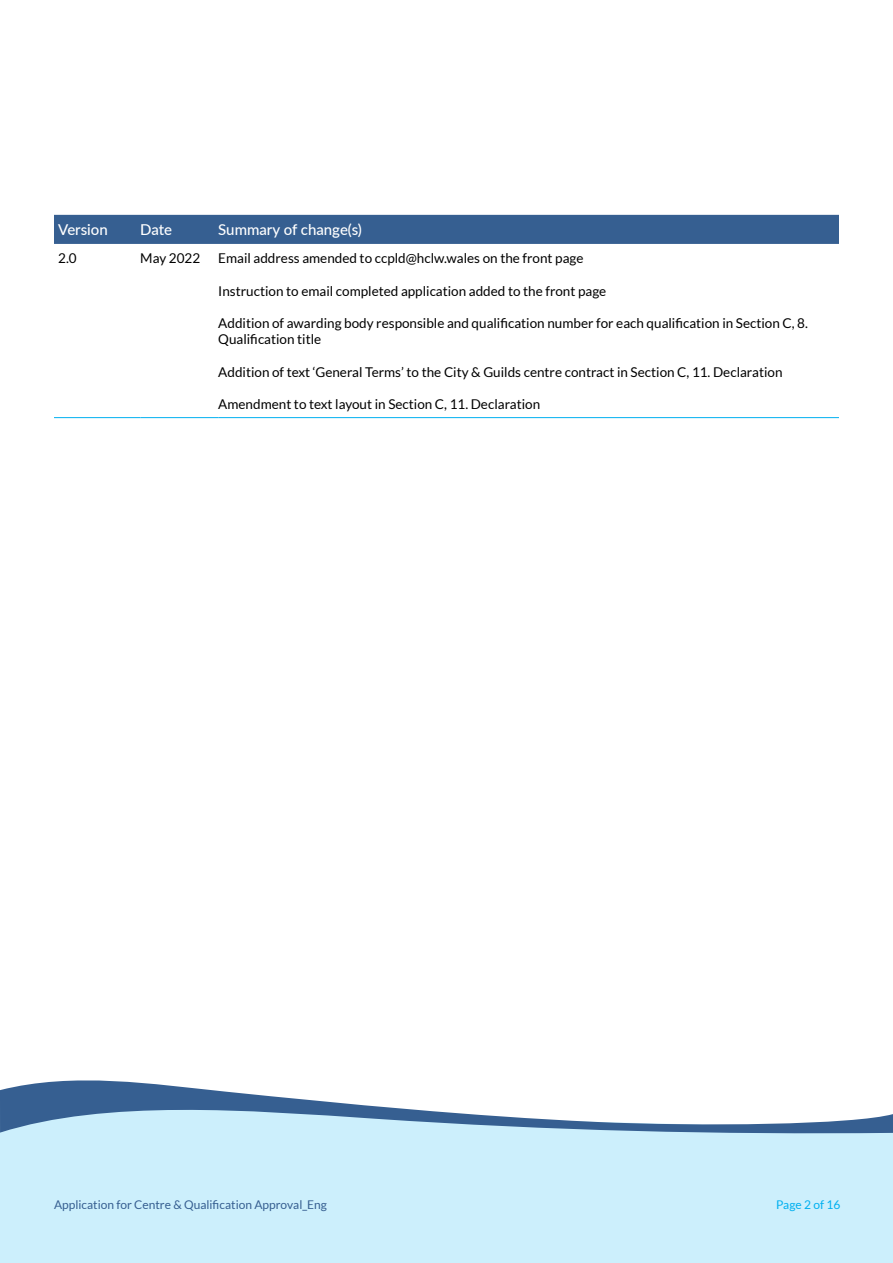
<style>
.page{position:relative;width:893px;height:1263px;background:#fff}
.page>*{position:absolute;margin:0;border:0;box-sizing:border-box;transform-origin:0 0}
.t1{font:500 15px "Lato";color:#fff}
.t2{font:13.5px/16.2px "Lato";color:#000}
.t3{font:12px "Lato";color:#365f91}
.t4{font:12px "Lato";color:#00b0f0}
</style>
<div class="page">
<div style="left:0;top:1135px;width:893px;height:128px;background:#cceffc"></div>
<svg style="left:0;top:1080px;width:893px;height:55px"></svg>
<div style="left:54px;top:215px;width:785px;height:29px;background:#365f91"></div>
<hr style="left:54px;top:417px;width:86px;height:1px;background:#00b0f0">
<hr style="left:140px;top:417px;width:78px;height:1px;background:#00b0f0">
<hr style="left:218px;top:417px;width:621px;height:1px;background:#00b0f0">
<p class="t1" style="left:58px;top:219px;width:51px">Version</p>
<p class="t1" style="left:140px;top:219px;width:33px">Date</p>
<p class="t1" style="left:218px;top:219px;width:145px">Summary of change(s)</p>
<p class="t2" style="left:58px;top:250px;width:20px">2.0</p>
<p class="t2" style="left:140px;top:250px;width:61px">May 2022</p>
<p class="t2" style="left:218px;top:250px;width:367px">Email address amended to ccpld@hclw.wales on the front page</p>
<p class="t2" style="left:218px;top:283px;width:390px">Instruction to email completed application added to the front page</p>
<p class="t2" style="left:218px;top:315px;width:591px">Addition of awarding body responsible and qualification number for each qualification in Section C, 8.<br>Qualification title</p>
<p class="t2" style="left:218px;top:364px;width:566px">Addition of text ‘General Terms’ to the City &amp; Guilds centre contract in Section C, 11. Declaration</p>
<p class="t2" style="left:218px;top:396px;width:323px">Amendment to text layout in Section C, 11. Declaration</p>
<p class="t3" style="left:54px;top:1198px;width:274px">Application for Centre &amp; Qualification Approval_Eng</p>
<p class="t4" style="left:776px;top:1198px;width:66px">Page 2 of 16</p>
</div>
